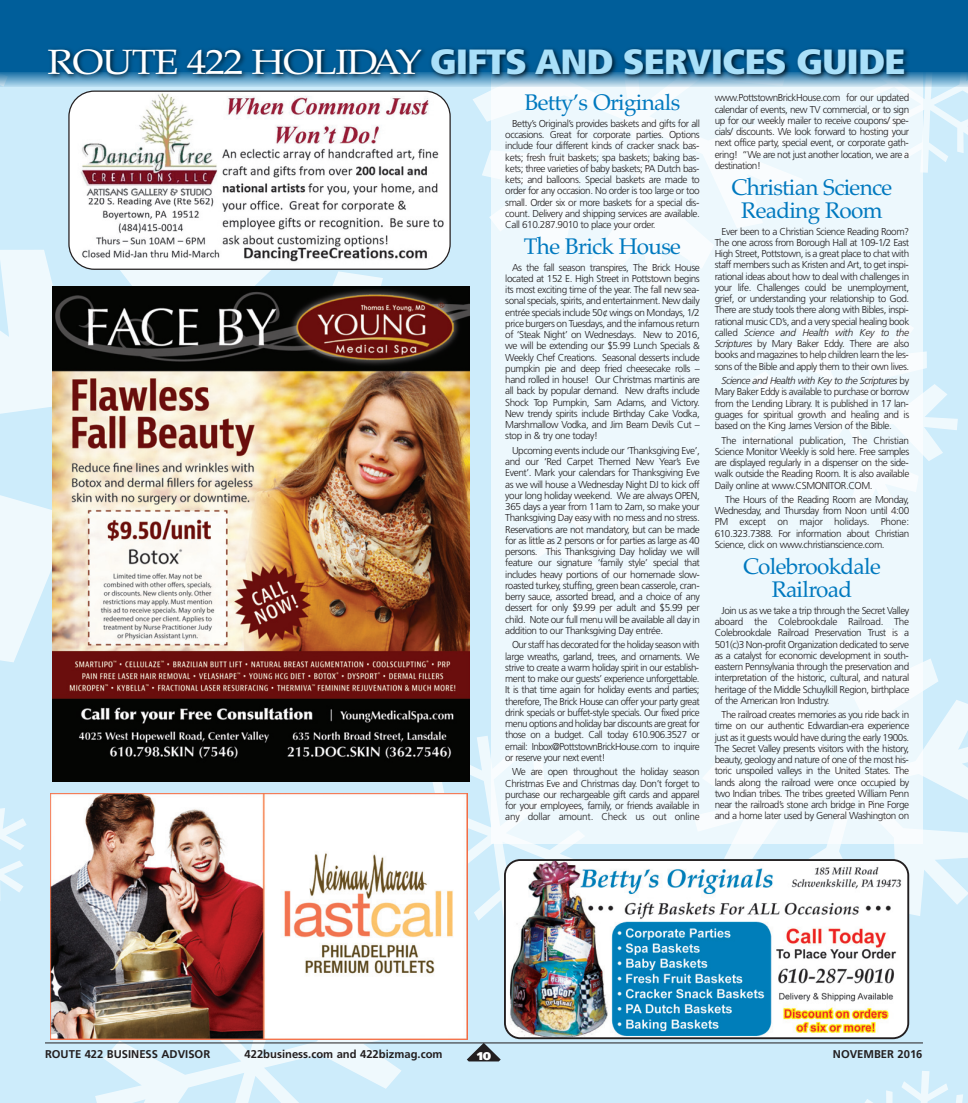
<style>
.page{position:relative;width:968px;height:1103px;background:#fff}
.page>*{position:absolute;margin:0;border:0;box-sizing:border-box;transform-origin:0 0}
.t1{font:900 condensed 35px "Frutiger";letter-spacing:-.025em;color:#aae0f9;scale:1.13 1}
.t2{font:22.5px/22.5px "Palatino";letter-spacing:-.03em;color:#0079bf;text-align:center}
.t3{font:700 11.25px "Frutiger";color:#231f20}
.t4{font:900 11.25px "Frutiger";color:#fff}
.t5{font:300 10px/11.2px "Frutiger";letter-spacing:-.045em;color:#231f20;text-align:justify}
.s1{font-family:"Palatino";font-weight:400;font-stretch:normal;color:#fff}
.s2{font-style:italic}
</style>
<div class="page">
<div style="left:0;top:0;width:968px;height:1102px;background:#cdecfb"></div>
<svg style="left:0;top:250px;width:383px;height:412px;fill:#eff9fd"></svg>
<svg style="left:95px;top:1039px;width:315px;height:63px"></svg>
<svg style="left:922px;top:314px;width:35px;height:204px"></svg>
<svg style="left:402px;top:735px;width:189px;height:198px"></svg>
<svg style="left:859px;top:940px;width:104px;height:162px"></svg>
<svg style="left:693px;top:628px;width:275px;height:312px"></svg>
<svg style="left:0;top:808px;width:27px;height:93px"></svg>
<svg style="left:933px;top:87px;width:35px;height:75px"></svg>
<svg style="left:467px;top:1043px;width:33px;height:18px"></svg>
<hr style="left:45px;top:1042px;width:877px;height:1px;background:#231f20">
<img style="left:504px;top:859px;width:405px;height:180px">
<div style="left:491px;top:45px;width:431px;height:798px;background:#edf8fd"></div>
<svg style="left:0;top:71px;width:968px;height:16px"></svg>
<div style="left:0;top:0;width:968px;height:71px;background:#005e9a"></div>
<img style="left:23px;top:48px;width:910px;height:203px">
<img style="left:52px;top:286px;width:417px;height:495px">
<img style="left:50px;top:793px;width:417px;height:246px">
<svg style="left:68px;top:90px;width:383px;height:180px;background:#dfdadb"></svg>
<h1 class="t1" style="left:48px;top:48px;width:760px"><span class="s1">ROUTE 422 HOLIDAY</span> GIFTS AND SERVICES GUIDE</h1>
<h2 class="t2" style="left:524px;top:91px;width:157px">Betty’s Originals</h2>
<p class="t5" style="left:505px;top:118px;width:196px;text-indent:7px">Betty’s Original’s provides baskets and gifts for all occasions. Great for corporate parties. Options include four different kinds of cracker snack bas&shy;kets; fresh fruit baskets; spa baskets; baking bas&shy;kets; three varieties of baby baskets; PA Dutch bas&shy;kets; and balloons. Special baskets are made to order for any occasion. No order is too large or too small. Order six or more baskets for a special dis&shy;count. Delivery and shipping services are available.<br>Call 610.287.9010 to place your order.</p>
<h2 class="t2" style="left:524px;top:235px;width:159px">The Brick House</h2>
<p class="t5" style="left:505px;top:262px;width:196px;text-indent:7px">As the fall season transpires, The Brick House located at 152 E. High Street in Pottstown begins its most exciting time of the year. The fall new sea&shy;sonal specials, spirits, and entertainment. New daily entrée specials include 50¢ wings on Mondays, 1/2 price burgers on Tuesdays, and the infamous return of ‘Steak Night’ on Wednesdays. New to 2016, we will be extending our $5.99 Lunch Specials &amp; Weekly Chef Creations. Seasonal desserts include pumpkin pie and deep fried cheesecake rolls – hand rolled in house! Our Christmas martinis are all back by popular demand. New drafts include Shock Top Pumpkin, Sam Adams, and Victory.<br>New trendy spirits include Birthday Cake Vodka, Marshmallow Vodka, and Jim Beam Devils Cut – stop in &amp; try one today!</p>
<p class="t5" style="left:505px;top:445px;width:196px;text-indent:7px">Upcoming events include our ‘Thanksgiving Eve’, and our ‘Red Carpet Themed New Year’s Eve Event’. Mark your calendars for Thanksgiving Eve as we will house a Wednesday Night DJ to kick off your long holiday weekend. We are always OPEN, 365 days a year from 11am to 2am, so make your Thanksgiving Day easy with no mess and no stress.<br>Reservations are not mandatory, but can be made for as little as 2 persons or for parties as large as 40 persons. This Thanksgiving Day holiday we will feature our signature ‘family style’ special that includes heavy portions of our homemade slow&shy;roasted turkey, stuffing, green bean casserole, cran&shy;berry sauce, assorted bread, and a choice of any dessert for only $9.99 per adult and $5.99 per child. Note our full menu will be available all day in addition to our Thanksgiving Day entrée.</p>
<p class="t5" style="left:505px;top:640px;width:196px;text-indent:7px">Our staff has decorated for the holiday season with large wreaths, garland, trees, and ornaments. We strive to create a warm holiday spirit in our establish&shy;ment to make our guests’ experience unforgettable.<br>It is that time again for holiday events and parties; therefore, The Brick House can offer your party great drink specials or buffet-style specials. Our fixed price menu options and holiday bar discounts are great for those on a budget. Call today 610.906.3527 or email: Inbox@PottstownBrickHouse.com to inquire or reserve your next event!</p>
<p class="t5" style="left:505px;top:767px;width:196px;text-indent:7px">We are open throughout the holiday season Christmas Eve and Christmas day. Don’t forget to purchase our rechargeable gift cards and apparel for your employees, family, or friends available in any dollar amount. Check us out online</p>
<p class="t5" style="left:714px;top:93px;width:196px">www.PottstownBrickHouse.com for our updated calendar of events, new TV commercial, or to sign up for our weekly mailer to receive coupons/ spe&shy;cials/ discounts. We look forward to hosting your next office party, special event, or corporate gath&shy;ering! “We are not just another location, we are a destination!</p>
<h2 class="t2" style="left:731px;top:176px;width:162px">Christian Science<br>Reading Room</h2>
<p class="t5" style="left:714px;top:226px;width:196px;text-indent:7px">Ever been to a Christian Science Reading Room?<br>The one across from Borough Hall at 109-1/2 East High Street, Pottstown, is a great place to chat with staff members such as Kristen and Art, to get inspi&shy;rational ideas about how to deal with challenges in your life. Challenges could be unemployment, grief, or understanding your relationship to God.<br>There are study tools there along with Bibles, inspi&shy;rational music CD’s, and a very special healing book called <span class="s2">Science and Health with Key to the Scriptures</span> by Mary Baker Eddy. There are also books and magazines to help children learn the les&shy;sons of the Bible and apply them to their own lives.</p>
<p class="t5" style="left:714px;top:376px;width:196px;text-indent:7px"><span class="s2">Science and Health with Key to the Scriptures</span> by Mary Baker Eddy is available to purchase or borrow from the Lending Library. It is published in 17 lan&shy;guages for spiritual growth and healing and is based on the King James Version of the Bible.</p>
<p class="t5" style="left:714px;top:435px;width:196px;text-indent:7px">The international publication, The Christian Science Monitor Weekly is sold here. Free samples are displayed regularly in a dispenser on the side&shy;walk outside the Reading Room. It is also available Daily online at www.CSMONITOR.COM.</p>
<p class="t5" style="left:714px;top:494px;width:196px;text-indent:10px">The Hours of the Reading Room are Monday, Wednesday, and Thursday from Noon until 4:00<br>PM except on major holidays. Phone:<br>610.323.7388. For information about Christian Science, click on www.christianscience.com.</p>
<h2 class="t2" style="left:743px;top:555px;width:139px">Colebrookdale<br>Railroad</h2>
<p class="t5" style="left:714px;top:605px;width:196px;text-indent:7px">Join us as we take a trip through the Secret Valley aboard the Colebrookdale Railroad. The Colebrookdale Railroad Preservation Trust is a 501(c)3 Non-profit Organization dedicated to serve as a catalyst for economic development in south&shy;eastern Pennsylvania through the preservation and interpretation of the historic, cultural, and natural heritage of the Middle Schuylkill Region, birthplace of the American Iron Industry.</p>
<p class="t5" style="left:714px;top:710px;width:196px;text-indent:7px">The railroad creates memories as you ride back in time on our authentic Edwardian-era experience just as it guests would have during the early 1900s.<br>The Secret Valley presents visitors with the history, beauty, geology and nature of one of the most his&shy;toric unspoiled valleys in the United States. The lands along the railroad were once occupied by two Indian tribes. The tribes greeted William Penn near the railroad’s stone arch bridge in Pine Forge and a home later used by General Washington on</p>
<p class="t3" style="left:45px;top:1049px;width:167px">ROUTE 422 BUSINESS ADVISOR</p>
<p class="t3" style="left:244px;top:1049px;width:199px">422business.com and 422bizmag.com</p>
<p class="t4" style="left:477px;top:1051px;width:16px">10</p>
<p class="t3" style="left:832px;top:1049px;width:91px">NOVEMBER 2016</p>
</div>
